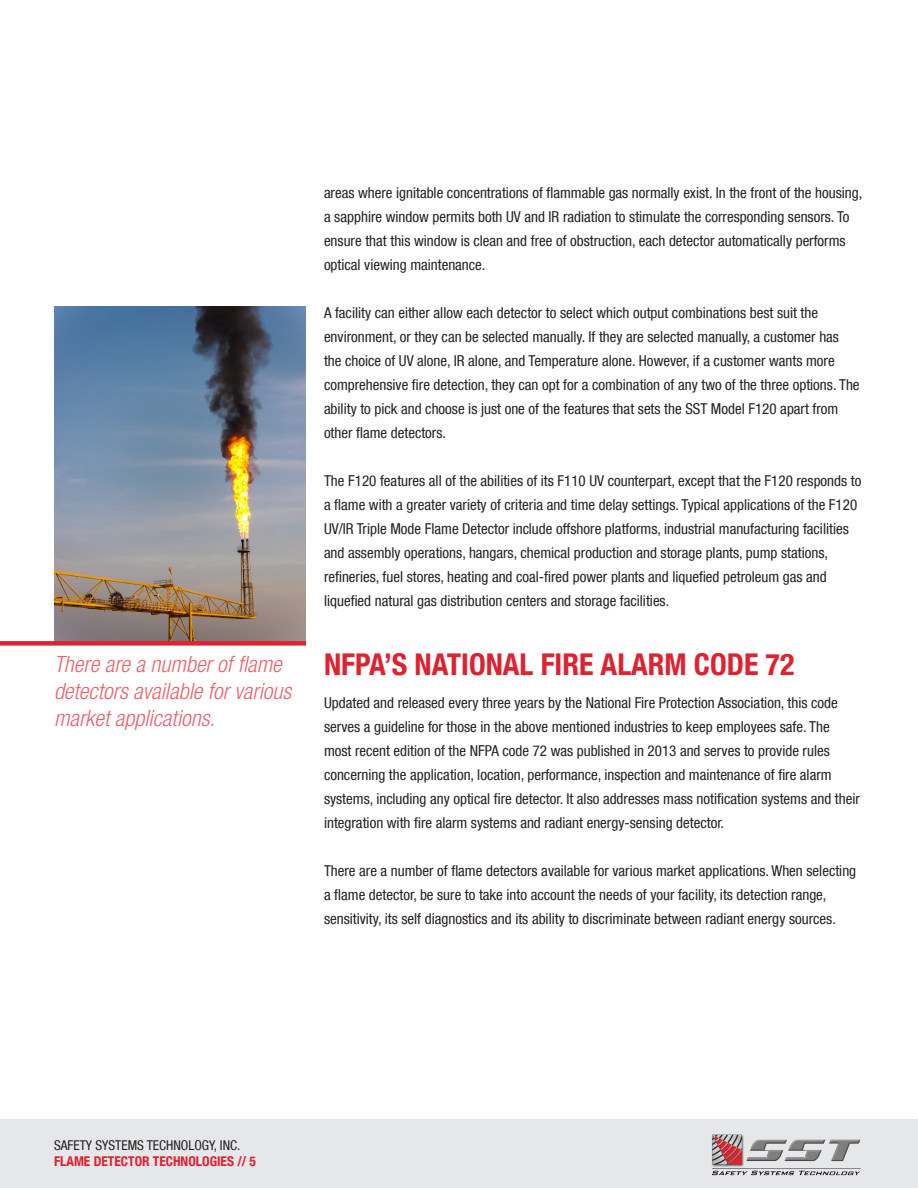
<style>
.page{position:relative;width:918px;height:1188px;background:#fff}
.page>*{position:absolute;margin:0;border:0;box-sizing:border-box;transform-origin:0 0}
.t1{font:700 condensed 30px "Helvetica Neue LT Com";color:#de2230}
.t2{font:italic 300 condensed 22.5px/27px "Helvetica Neue LT Com";color:#e8646e}
.t3{font:condensed 15px/24px "Helvetica Neue LT Com";color:#231f20}
.t4{font:condensed 13.5px "Helvetica Neue LT Com";color:#231f20}
.t5{font:700 condensed 13.5px "Helvetica Neue LT Com";color:#de2230}
</style>
<div class="page">
<div style="left:0;top:1119px;width:918px;height:69px;background:#e6e7e9"></div>
<img style="left:712px;top:1134px;width:149px;height:42px">
<img style="left:54px;top:307px;width:252px;height:334px">
<div style="left:0;top:641px;width:306px;height:5px;background:#de2230"></div>
<p class="t2" style="left:54px;top:651px;width:239px">There are a number of flame detectors available for various market applications.</p>
<p class="t3" style="left:324px;top:180px;width:540px">areas where ignitable concentrations of flammable gas normally exist. In the front of the housing, a sapphire window permits both UV and IR radiation to stimulate the corresponding sensors. To ensure that this window is clean and free of obstruction, each detector automatically performs optical viewing maintenance.</p>
<p class="t3" style="left:324px;top:300px;width:537px">A facility can either allow each detector to select which output combinations best suit the environment, or they can be selected manually. If they are selected manually, a customer has the choice of UV alone, IR alone, and Temperature alone. However, if a customer wants more comprehensive fire detection, they can opt for a combination of any two of the three options. The ability to pick and choose is just one of the features that sets the SST Model F120 apart from other flame detectors.</p>
<p class="t3" style="left:324px;top:468px;width:539px">The F120 features all of the abilities of its F110 UV counterpart, except that the F120 responds to a flame with a greater variety of criteria and time delay settings. Typical applications of the F120<br>UV/IR Triple Mode Flame Detector include offshore platforms, industrial manufacturing facilities and assembly operations, hangars, chemical production and storage plants, pump stations, refineries, fuel stores, heating and coal-fired power plants and liquefied petroleum gas and liquefied natural gas distribution centers and storage facilities.</p>
<p class="t1" style="left:324px;top:646px;width:472px">NFPA’S NATIONAL FIRE ALARM CODE 72</p>
<p class="t3" style="left:324px;top:690px;width:537px">Updated and released every three years by the National Fire Protection Association, this code serves a guideline for those in the above mentioned industries to keep employees safe. The most recent edition of the NFPA code 72 was published in 2013 and serves to provide rules concerning the application, location, performance, inspection and maintenance of fire alarm systems, including any optical fire detector. It also addresses mass notification systems and their integration with fire alarm systems and radiant energy-sensing detector.</p>
<p class="t3" style="left:324px;top:858px;width:534px">There are a number of flame detectors available for various market applications. When selecting a flame detector, be sure to take into account the needs of your facility, its detection range, sensitivity, its self diagnostics and its ability to discriminate between radiant energy sources.</p>
<p class="t4" style="left:54px;top:1137px;width:188px">SAFETY SYSTEMS TECHNOLOGY, INC.</p>
<p class="t5" style="left:54px;top:1153px;width:204px">FLAME DETECTOR TECHNOLOGIES // 5</p>
</div>
